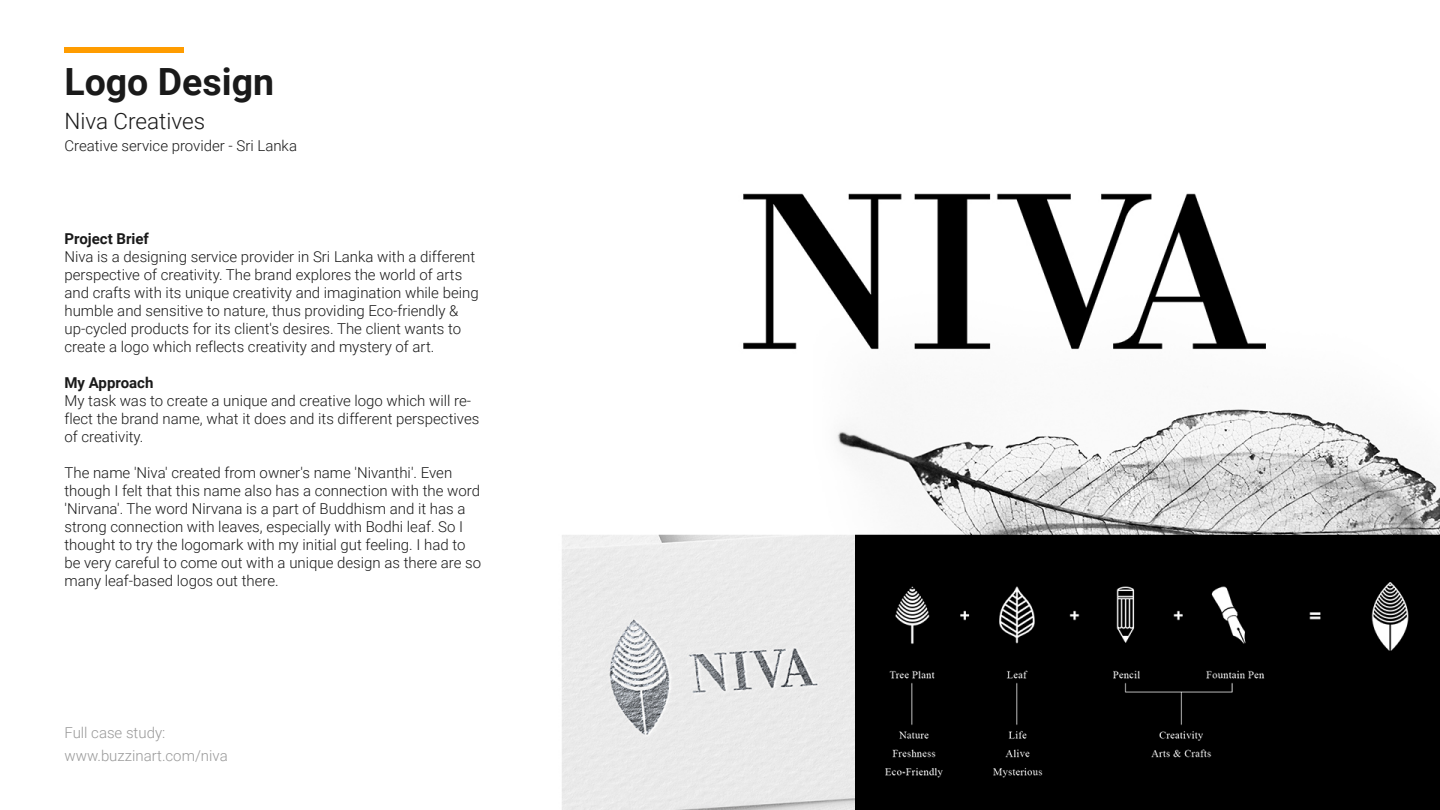
<style>
.page{position:relative;width:1440px;height:810px;background:#fff}
.page>*{position:absolute;margin:0;border:0;box-sizing:border-box;transform-origin:0 0}
.t1{font:700 37.5px "Roboto";color:#1a1a1a}
.t2{font:300 22.5px "Roboto";color:#1a1a1a}
.t3{font:300 15px/18px "Roboto";color:#1a1a1a}
.t4{font:300 15px/22.5px "Roboto";color:#999}
.t5{font:700 15px "Roboto";color:#1a1a1a}
</style>
<div class="page">
<img style="left:64px;top:52px;width:1376px;height:758px">
<div style="left:64px;top:47px;width:120px;height:5px;background:#ff9c00"></div>
<h1 class="t1" style="left:64px;top:55px;width:211px">Logo Design</h1>
<h2 class="t2" style="left:64px;top:105px;width:142px">Niva Creatives</h2>
<p class="t3" style="left:64px;top:136px;width:234px">Creative service provider - Sri Lanka</p>
<p class="t5" style="left:64px;top:228px;width:86px">Project Brief</p>
<p class="t3" style="left:64px;top:247px;width:416px">Niva is a designing service provider in Sri Lanka with a different perspective of creativity. The brand explores the world of arts and crafts with its unique creativity and imagination while being humble and sensitive to nature, thus providing Eco-friendly &amp; up-cycled products for its client's desires. The client wants to create a logo which reflects creativity and mystery of art.</p>
<p class="t5" style="left:64px;top:372px;width:90px">My Approach</p>
<p class="t3" style="left:64px;top:391px;width:416px">My task was to create a unique and creative logo which will re&shy;flect the brand name, what it does and its different perspectives of creativity.</p>
<p class="t3" style="left:64px;top:463px;width:418px">The name 'Niva' created from owner's name 'Nivanthi'. Even though I felt that this name also has a connection with the word 'Nirvana'. The word Nirvana is a part of Buddhism and it has a strong connection with leaves, especially with Bodhi leaf. So I thought to try the logomark with my initial gut feeling. I had to be very careful to come out with a unique design as there are so many leaf-based logos out there.</p>
<p class="t4" style="left:64px;top:721px;width:165px">Full case study: www.buzzinart.com/niva</p>
</div>
